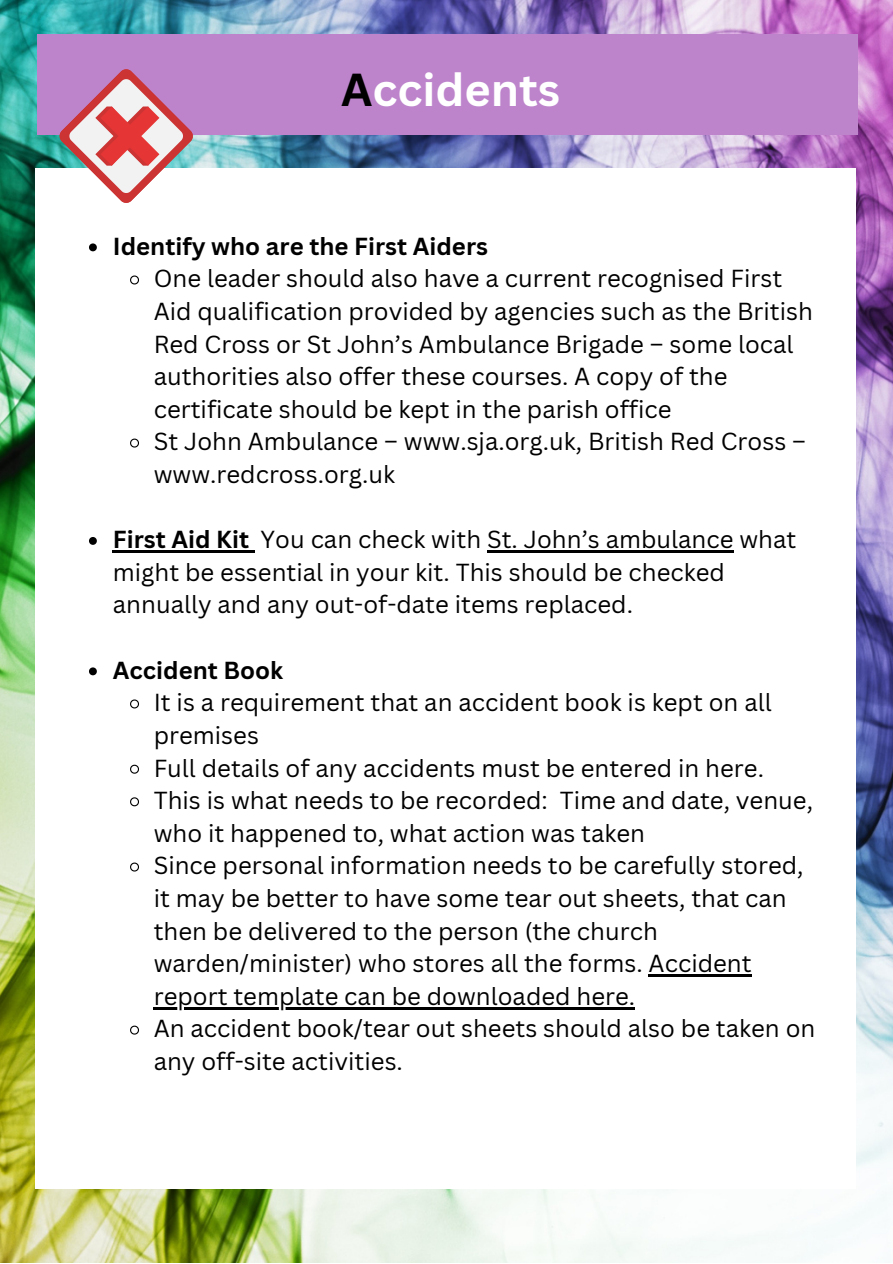
<style>
.page{position:relative;width:893px;height:1264px;background:#fff}
.page>*{position:absolute;margin:0;border:0;box-sizing:border-box;transform-origin:0 0}
.t1{font:700 45px "Canva Sans";color:#fff}
.t2{font:24px/32.5px "Canva Sans";color:#000}
.t3{font:700 24px "Canva Sans";color:#000}
.s1{color:#000}
.s2{font-weight:700}
</style>
<div class="page">
<img style="left:0;top:0;width:892px;height:1262px">
<div style="left:37px;top:34px;width:820px;height:101px;background:#bd84cc"></div>
<div style="left:36px;top:168px;width:819px;height:1021px;background:#fff"></div>
<svg style="left:89px;top:243px;width:8px;height:8px"></svg>
<svg style="left:130px;top:275px;width:9px;height:10px"></svg>
<svg style="left:130px;top:438px;width:9px;height:10px"></svg>
<svg style="left:89px;top:537px;width:8px;height:8px"></svg>
<hr style="left:113px;top:550px;width:136px;height:2px;background:#000">
<svg style="left:249px;top:550px;width:6px;height:2px"></svg>
<hr style="left:487px;top:550px;width:246px;height:2px;background:#000">
<svg style="left:89px;top:667px;width:8px;height:8px"></svg>
<svg style="left:130px;top:699px;width:9px;height:10px"></svg>
<svg style="left:130px;top:764px;width:9px;height:10px"></svg>
<svg style="left:130px;top:797px;width:9px;height:10px"></svg>
<svg style="left:130px;top:862px;width:9px;height:10px"></svg>
<hr style="left:648px;top:974px;width:103px;height:2px;background:#000">
<hr style="left:154px;top:1007px;width:481px;height:2px;background:#000">
<svg style="left:130px;top:1025px;width:9px;height:10px"></svg>
<svg style="left:60px;top:69px;width:133px;height:134px"></svg>
<h1 class="t1" style="left:341px;top:58px;width:220px"><span class="s1">A</span>ccidents</h1>
<p class="t3" style="left:113px;top:229px;width:376px">Identify who are the First Aiders</p>
<p class="t2" style="left:154px;top:262px;width:660px">One leader should also have a current recognised First Aid qualification provided by agencies such as the British Red Cross or St John’s Ambulance Brigade – some local authorities also offer these courses. A copy of the certificate should be kept in the parish office<br>St John Ambulance – www.sja.org.uk, British Red Cross – www.redcross.org.uk</p>
<p class="t2" style="left:113px;top:522px;width:684px"><span class="s2">First Aid Kit</span> You can check with St. John’s ambulance what might be essential in your kit. This should be checked annually and any out-of-date items replaced.</p>
<p class="t3" style="left:113px;top:653px;width:172px">Accident Book</p>
<p class="t2" style="left:154px;top:685px;width:663px">It is a requirement that an accident book is kept on all premises<br>Full details of any accidents must be entered in here.<br>This is what needs to be recorded: Time and date, venue, who it happened to, what action was taken<br>Since personal information needs to be carefully stored, it may be better to have some tear out sheets, that can then be delivered to the person (the church warden/minister) who stores all the forms. Accident report template can be downloaded here.<br>An accident book/tear out sheets should also be taken on any off-site activities.</p>
</div>
